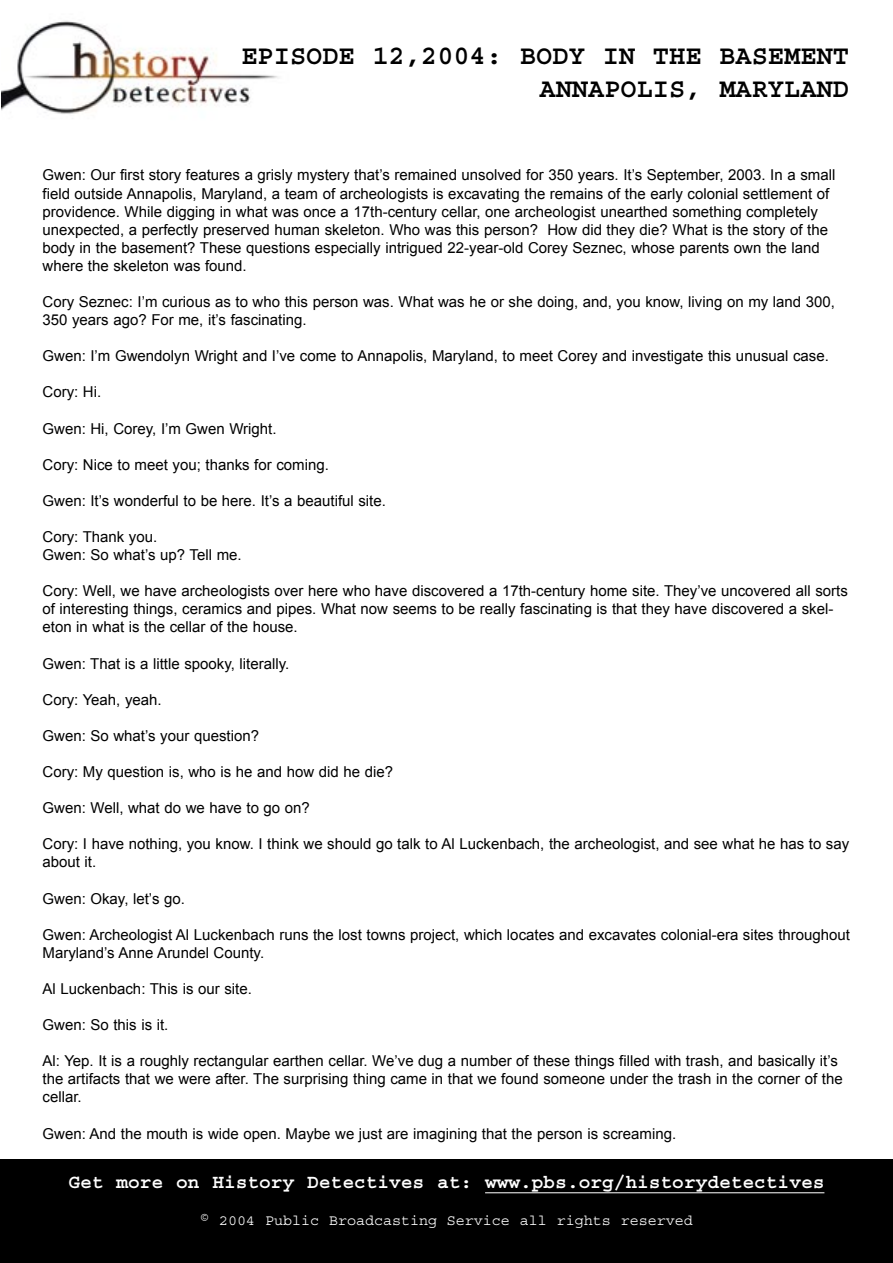
<style>
.page{position:relative;width:893px;height:1263px;background:#fff}
.page>*{position:absolute;margin:0;border:0;box-sizing:border-box;transform-origin:0 0}
.t1{font:700 27px "Courier";color:#000}
.t2{font:700 19.5px "Courier";color:#fff}
.Plain_Text{font:15px/18px "Arial";color:#000}
.t3{font:15px "Courier";color:#fff}
</style>
<div class="page">
<div style="left:0;top:1159px;width:893px;height:104px;background:#000"></div>
<hr style="left:485px;top:1192px;width:339px;height:1px;background:#fff">
<img style="left:1px;top:20px;width:277px;height:94px">
<p class="t1" style="left:241px;top:42px;width:609px">EPISODE 12,2004: BODY IN THE BASEMENT</p>
<p class="t1" style="left:539px;top:75px;width:311px">ANNAPOLIS, MARYLAND</p>
<p class="Plain_Text" style="left:43px;top:166px;width:794px">Gwen: Our first story features a grisly mystery that’s remained unsolved for 350 years. It’s September, 2003. In a small field outside Annapolis, Maryland, a team of archeologists is excavating the remains of the early colonial settlement of providence. While digging in what was once a 17th-century cellar, one archeologist unearthed something completely unexpected, a perfectly preserved human skeleton. Who was this person? How did they die? What is the story of the body in the basement? These questions especially intrigued 22-year-old Corey Seznec, whose parents own the land where the skeleton was found.</p>
<p class="Plain_Text" style="left:43px;top:293px;width:794px">Cory Seznec: I’m curious as to who this person was. What was he or she doing, and, you know, living on my land 300,<br>350 years ago? For me, it’s fascinating.</p>
<p class="Plain_Text" style="left:43px;top:347px;width:788px">Gwen: I’m Gwendolyn Wright and I’ve come to Annapolis, Maryland, to meet Corey and investigate this unusual case.</p>
<p class="Plain_Text" style="left:43px;top:383px;width:60px">Cory: Hi.</p>
<p class="Plain_Text" style="left:43px;top:419px;width:236px">Gwen: Hi, Corey, I’m Gwen Wright.</p>
<p class="Plain_Text" style="left:43px;top:456px;width:288px">Cory: Nice to meet you; thanks for coming.</p>
<p class="Plain_Text" style="left:43px;top:492px;width:345px">Gwen: It’s wonderful to be here. It’s a beautiful site.</p>
<p class="Plain_Text" style="left:43px;top:528px;width:116px">Cory: Thank you.</p>
<p class="Plain_Text" style="left:43px;top:546px;width:201px">Gwen: So what’s up? Tell me.</p>
<p class="Plain_Text" style="left:43px;top:582px;width:807px">Cory: Well, we have archeologists over here who have discovered a 17th-century home site. They’ve uncovered all sorts of interesting things, ceramics and pipes. What now seems to be really fascinating is that they have discovered a skel&shy;eton in what is the cellar of the house.</p>
<p class="Plain_Text" style="left:43px;top:654px;width:248px">Gwen: That is a little spooky, literally.</p>
<p class="Plain_Text" style="left:43px;top:690px;width:121px">Cory: Yeah, yeah.</p>
<p class="Plain_Text" style="left:43px;top:727px;width:218px">Gwen: So what’s your question?</p>
<p class="Plain_Text" style="left:43px;top:763px;width:352px">Cory: My question is, who is he and how did he die?</p>
<p class="Plain_Text" style="left:43px;top:799px;width:269px">Gwen: Well, what do we have to go on?</p>
<p class="Plain_Text" style="left:43px;top:835px;width:808px">Cory: I have nothing, you know. I think we should go talk to Al Luckenbach, the archeologist, and see what he has to say about it.</p>
<p class="Plain_Text" style="left:43px;top:889px;width:144px">Gwen: Okay, let’s go.</p>
<p class="Plain_Text" style="left:43px;top:925px;width:809px">Gwen: Archeologist Al Luckenbach runs the lost towns project, which locates and excavates colonial-era sites throughout<br>Maryland’s Anne Arundel County.</p>
<p class="Plain_Text" style="left:43px;top:980px;width:211px">Al Luckenbach: This is our site.</p>
<p class="Plain_Text" style="left:43px;top:1016px;width:127px">Gwen: So this is it.</p>
<p class="Plain_Text" style="left:43px;top:1052px;width:802px">Al: Yep. It is a roughly rectangular earthen cellar. We’ve dug a number of these things filled with trash, and basically it’s the artifacts that we were after. The surprising thing came in that we found someone under the trash in the corner of the cellar.</p>
<p class="Plain_Text" style="left:43px;top:1124px;width:635px">Gwen: And the mouth is wide open. Maybe we just are imagining that the person is screaming.</p>
<p class="t2" style="left:69px;top:1172px;width:757px">Get more on History Detectives at: www.pbs.org/historydetectives</p>
<p class="t3" style="left:200px;top:1212px;width:494px">© 2004 Public Broadcasting Service all rights reserved</p>
</div>
